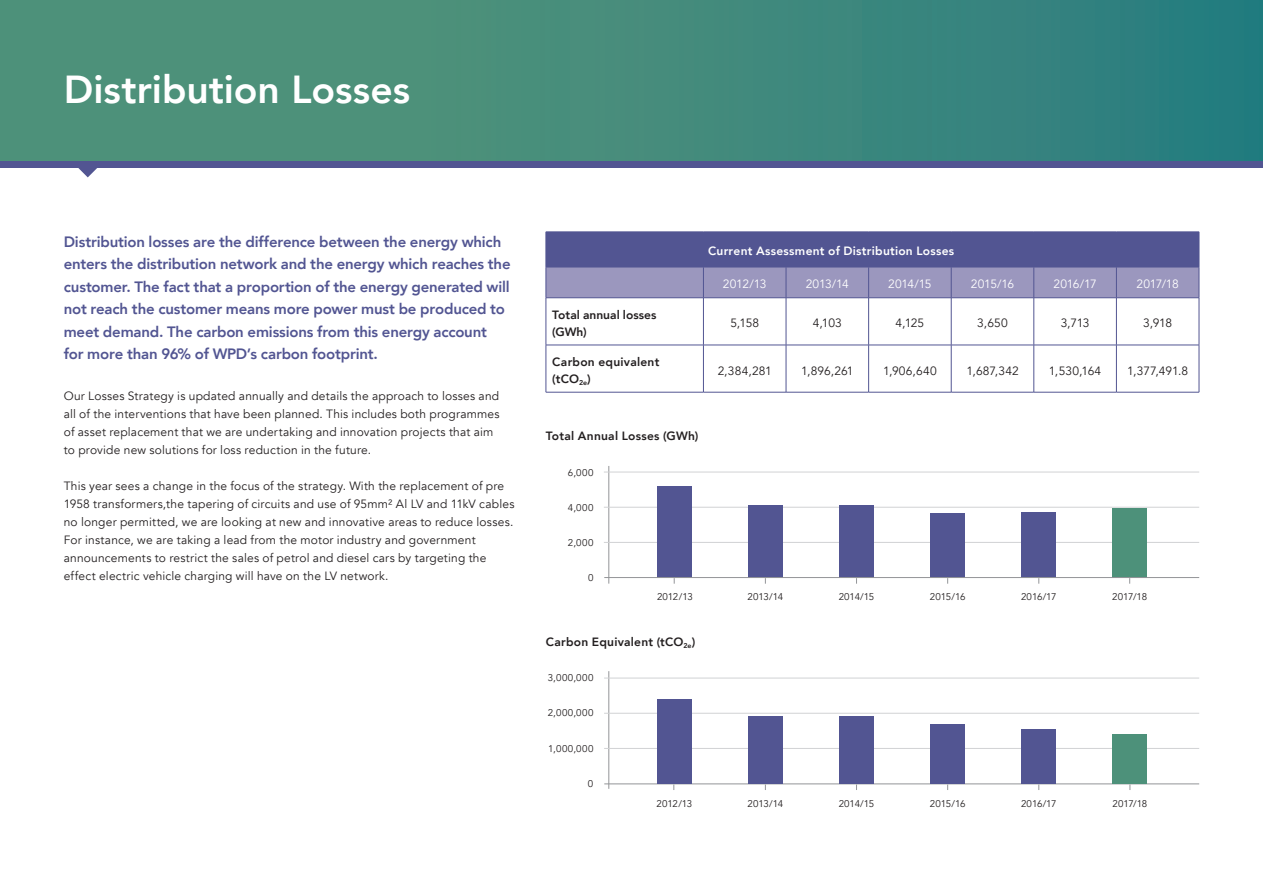
<style>
.page{position:relative;width:1263px;height:893px;background:#fff}
.page>*{position:absolute;margin:0;border:0;box-sizing:border-box;transform-origin:0 0}
.t1{font:800 39px "Avenir";color:#fff}
.t2{font:800 15px/22.5px "Avenir";letter-spacing:-.015em;color:#525592}
.t3{font:12px/18px "Avenir";letter-spacing:.015em;color:#231f20}
.t4{font:800 12px/16.5px "Avenir";letter-spacing:.02em;color:#231f20}
.t5{font:12px "Avenir";letter-spacing:-.025em;color:#fff}
.t6{font:800 12px "Avenir";letter-spacing:.02em;color:#fff}
.t7{font:800 12px/16.5px "Avenir";color:#231f20}
.t8{font:9.75px "Avenir";letter-spacing:-.005em;color:#231f20}
</style>
<div class="page">
<div style="left:0;top:114px;width:1263px;height:53px;background:#525592"></div>
<svg style="left:77px;top:167px;width:21px;height:10px"></svg>
<div style="left:0;top:0;width:1263px;height:161px;background:linear-gradient(to right,#569679,#2c7f7f)"></div>
<svg style="left:547px;top:233px;width:652px;height:64px;background:#7373a6"></svg>
<hr style="left:546px;top:232px;width:157px;height:1px;background:#525592">
<hr style="left:546px;top:232px;width:1px;height:35px;background:#525592">
<hr style="left:703px;top:232px;width:83px;height:1px;background:#525592">
<hr style="left:786px;top:232px;width:83px;height:1px;background:#525592">
<hr style="left:869px;top:232px;width:82px;height:1px;background:#525592">
<hr style="left:951px;top:232px;width:83px;height:1px;background:#525592">
<hr style="left:1034px;top:232px;width:82px;height:1px;background:#525592">
<hr style="left:1116px;top:232px;width:83px;height:1px;background:#525592">
<hr style="left:1116px;top:232px;width:1px;height:35px;background:#525592">
<hr style="left:1199px;top:232px;width:1px;height:35px;background:#525592">
<hr style="left:546px;top:267px;width:157px;height:1px;background:#525592">
<hr style="left:546px;top:267px;width:1px;height:31px;background:#525592">
<hr style="left:703px;top:267px;width:83px;height:1px;background:#525592">
<hr style="left:703px;top:267px;width:1px;height:31px;background:#525592">
<hr style="left:786px;top:267px;width:83px;height:1px;background:#525592">
<hr style="left:786px;top:267px;width:1px;height:31px;background:#525592">
<hr style="left:869px;top:267px;width:82px;height:1px;background:#525592">
<hr style="left:868px;top:267px;width:1px;height:31px;background:#525592">
<hr style="left:951px;top:267px;width:83px;height:1px;background:#525592">
<hr style="left:951px;top:267px;width:1px;height:31px;background:#525592">
<hr style="left:1034px;top:267px;width:82px;height:1px;background:#525592">
<hr style="left:1033px;top:267px;width:1px;height:31px;background:#525592">
<hr style="left:1116px;top:267px;width:83px;height:1px;background:#525592">
<hr style="left:1116px;top:267px;width:1px;height:31px;background:#525592">
<hr style="left:1199px;top:267px;width:1px;height:31px;background:#525592">
<hr style="left:546px;top:297px;width:157px;height:1px;background:#525592">
<hr style="left:546px;top:298px;width:1px;height:47px;background:#525592">
<hr style="left:703px;top:297px;width:83px;height:1px;background:#525592">
<hr style="left:703px;top:298px;width:1px;height:47px;background:#525592">
<hr style="left:786px;top:297px;width:83px;height:1px;background:#525592">
<hr style="left:786px;top:298px;width:1px;height:47px;background:#525592">
<hr style="left:869px;top:297px;width:82px;height:1px;background:#525592">
<hr style="left:868px;top:298px;width:1px;height:47px;background:#525592">
<hr style="left:951px;top:297px;width:83px;height:1px;background:#525592">
<hr style="left:951px;top:298px;width:1px;height:47px;background:#525592">
<hr style="left:1034px;top:297px;width:82px;height:1px;background:#525592">
<hr style="left:1033px;top:298px;width:1px;height:47px;background:#525592">
<hr style="left:1116px;top:297px;width:83px;height:1px;background:#525592">
<hr style="left:1116px;top:298px;width:1px;height:47px;background:#525592">
<hr style="left:1199px;top:298px;width:1px;height:47px;background:#525592">
<hr style="left:546px;top:345px;width:157px;height:1px;background:#525592">
<hr style="left:546px;top:345px;width:1px;height:47px;background:#525592">
<hr style="left:703px;top:345px;width:83px;height:1px;background:#525592">
<hr style="left:703px;top:345px;width:1px;height:47px;background:#525592">
<hr style="left:786px;top:345px;width:83px;height:1px;background:#525592">
<hr style="left:786px;top:345px;width:1px;height:47px;background:#525592">
<hr style="left:869px;top:345px;width:82px;height:1px;background:#525592">
<hr style="left:868px;top:345px;width:1px;height:47px;background:#525592">
<hr style="left:951px;top:345px;width:83px;height:1px;background:#525592">
<hr style="left:951px;top:345px;width:1px;height:47px;background:#525592">
<hr style="left:1034px;top:345px;width:82px;height:1px;background:#525592">
<hr style="left:1033px;top:345px;width:1px;height:47px;background:#525592">
<hr style="left:1116px;top:345px;width:83px;height:1px;background:#525592">
<hr style="left:1116px;top:345px;width:1px;height:47px;background:#525592">
<hr style="left:1199px;top:345px;width:1px;height:47px;background:#525592">
<hr style="left:546px;top:392px;width:157px;height:1px;background:#525592">
<hr style="left:703px;top:392px;width:83px;height:1px;background:#525592">
<hr style="left:786px;top:392px;width:83px;height:1px;background:#525592">
<hr style="left:869px;top:392px;width:82px;height:1px;background:#525592">
<hr style="left:951px;top:392px;width:83px;height:1px;background:#525592">
<hr style="left:1034px;top:392px;width:82px;height:1px;background:#525592">
<hr style="left:1116px;top:392px;width:83px;height:1px;background:#525592">
<hr style="left:608px;top:671px;width:1px;height:118px;background:#939598">
<hr style="left:608px;top:466px;width:1px;height:118px;background:#939598">
<hr style="left:604px;top:507px;width:595px;height:1px;background:#d1d2d4">
<hr style="left:604px;top:542px;width:595px;height:1px;background:#d1d2d4">
<hr style="left:604px;top:472px;width:595px;height:1px;background:#d1d2d4">
<div style="left:749px;top:505px;width:34px;height:72px;background:#525592"></div>
<div style="left:931px;top:513px;width:34px;height:64px;background:#525592"></div>
<div style="left:658px;top:486px;width:34px;height:91px;background:#525592"></div>
<div style="left:840px;top:505px;width:34px;height:72px;background:#525592"></div>
<div style="left:1022px;top:512px;width:34px;height:65px;background:#525592"></div>
<div style="left:1113px;top:508px;width:34px;height:69px;background:#4d917a"></div>
<hr style="left:604px;top:713px;width:595px;height:1px;background:#d1d2d4">
<hr style="left:604px;top:748px;width:595px;height:1px;background:#d1d2d4">
<hr style="left:604px;top:678px;width:595px;height:1px;background:#d1d2d4">
<hr style="left:604px;top:784px;width:595px;height:1px;background:#939598">
<div style="left:1113px;top:734px;width:34px;height:49px;background:#4d917a"></div>
<div style="left:1022px;top:729px;width:34px;height:54px;background:#525592"></div>
<div style="left:931px;top:724px;width:34px;height:59px;background:#525592"></div>
<div style="left:839px;top:716px;width:34px;height:67px;background:#525592"></div>
<div style="left:657px;top:699px;width:34px;height:84px;background:#525592"></div>
<div style="left:748px;top:716px;width:34px;height:67px;background:#525592"></div>
<hr style="left:604px;top:577px;width:595px;height:1px;background:#939598">
<h1 class="t1" style="left:64px;top:59px;width:348px">Distribution Losses</h1>
<p class="t2" style="left:64px;top:230px;width:448px">Distribution losses are the difference between the energy which enters the distribution network and the energy which reaches the customer. The fact that a proportion of the energy generated will not reach the customer means more power must be produced to meet demand. The carbon emissions from this energy account<br>for more than 96% of WPD’s carbon footprint.</p>
<p class="t3" style="left:64px;top:387px;width:437px">Our Losses Strategy is updated annually and details the approach to losses and all of the interventions that have been planned. This includes both programmes of asset replacement that we are undertaking and innovation projects that aim to provide new solutions for loss reduction in the future.</p>
<p class="t3" style="left:64px;top:477px;width:452px">This year sees a change in the focus of the strategy. With the replacement of pre 1958 transformers,the tapering of circuits and use of 95mm² Al LV and 11kV cables no longer permitted, we are looking at new and innovative areas to reduce losses.<br>For instance, we are taking a lead from the motor industry and government announcements to restrict the sales of petrol and diesel cars by targeting the effect electric vehicle charging will have on the LV network.</p>
<p class="t6" style="left:708px;top:242px;width:248px">Current Assessment of Distribution Losses</p>
<p class="t5" style="left:723px;top:277px;width:45px">2012/13</p>
<p class="t5" style="left:806px;top:277px;width:45px">2013/14</p>
<p class="t5" style="left:888px;top:277px;width:45px">2014/15</p>
<p class="t5" style="left:971px;top:277px;width:45px">2015/16</p>
<p class="t5" style="left:1053px;top:277px;width:45px">2016/17</p>
<p class="t5" style="left:1136px;top:277px;width:44px">2017/18</p>
<p class="t7" style="left:552px;top:307px;width:106px">Total annual losses (GWh)</p>
<p class="t3" style="left:730px;top:314px;width:30px">5,158</p>
<p class="t3" style="left:813px;top:314px;width:31px">4,103</p>
<p class="t3" style="left:895px;top:314px;width:30px">4,125</p>
<p class="t3" style="left:977px;top:314px;width:32px">3,650</p>
<p class="t3" style="left:1061px;top:314px;width:30px">3,713</p>
<p class="t3" style="left:1143px;top:314px;width:30px">3,918</p>
<p class="t4" style="left:552px;top:354px;width:109px">Carbon equivalent (tCO<sub>2e</sub>)</p>
<p class="t3" style="left:718px;top:362px;width:56px">2,384,281</p>
<p class="t3" style="left:801px;top:362px;width:54px">1,896,261</p>
<p class="t3" style="left:883px;top:362px;width:55px">1,906,640</p>
<p class="t3" style="left:966px;top:362px;width:54px">1,687,342</p>
<p class="t3" style="left:1049px;top:362px;width:54px">1,530,164</p>
<p class="t3" style="left:1127px;top:362px;width:63px">1,377,491.8</p>
<p class="t4" style="left:546px;top:428px;width:154px">Total Annual Losses (GWh)</p>
<p class="t8" style="left:568px;top:467px;width:27px">6,000</p>
<p class="t8" style="left:568px;top:502px;width:27px">4,000</p>
<p class="t8" style="left:568px;top:537px;width:27px">2,000</p>
<p class="t8" style="left:588px;top:572px;width:7px">0</p>
<p class="t8" style="left:657px;top:591px;width:37px">2012/13</p>
<p class="t8" style="left:748px;top:591px;width:37px">2013/14</p>
<p class="t8" style="left:839px;top:591px;width:37px">2014/15</p>
<p class="t8" style="left:930px;top:591px;width:37px">2015/16</p>
<p class="t8" style="left:1021px;top:591px;width:37px">2016/17</p>
<p class="t8" style="left:1112px;top:591px;width:36px">2017/18</p>
<p class="t4" style="left:546px;top:634px;width:151px">Carbon Equivalent (tCO<sub>2e</sub>)</p>
<p class="t8" style="left:548px;top:672px;width:47px">3,000,000</p>
<p class="t8" style="left:548px;top:707px;width:47px">2,000,000</p>
<p class="t8" style="left:548px;top:743px;width:47px">1,000,000</p>
<p class="t8" style="left:588px;top:778px;width:7px">0</p>
<p class="t8" style="left:657px;top:797px;width:37px">2012/13</p>
<p class="t8" style="left:748px;top:797px;width:37px">2013/14</p>
<p class="t8" style="left:839px;top:797px;width:37px">2014/15</p>
<p class="t8" style="left:930px;top:797px;width:37px">2015/16</p>
<p class="t8" style="left:1021px;top:797px;width:37px">2016/17</p>
<p class="t8" style="left:1112px;top:797px;width:36px">2017/18</p>
</div>
